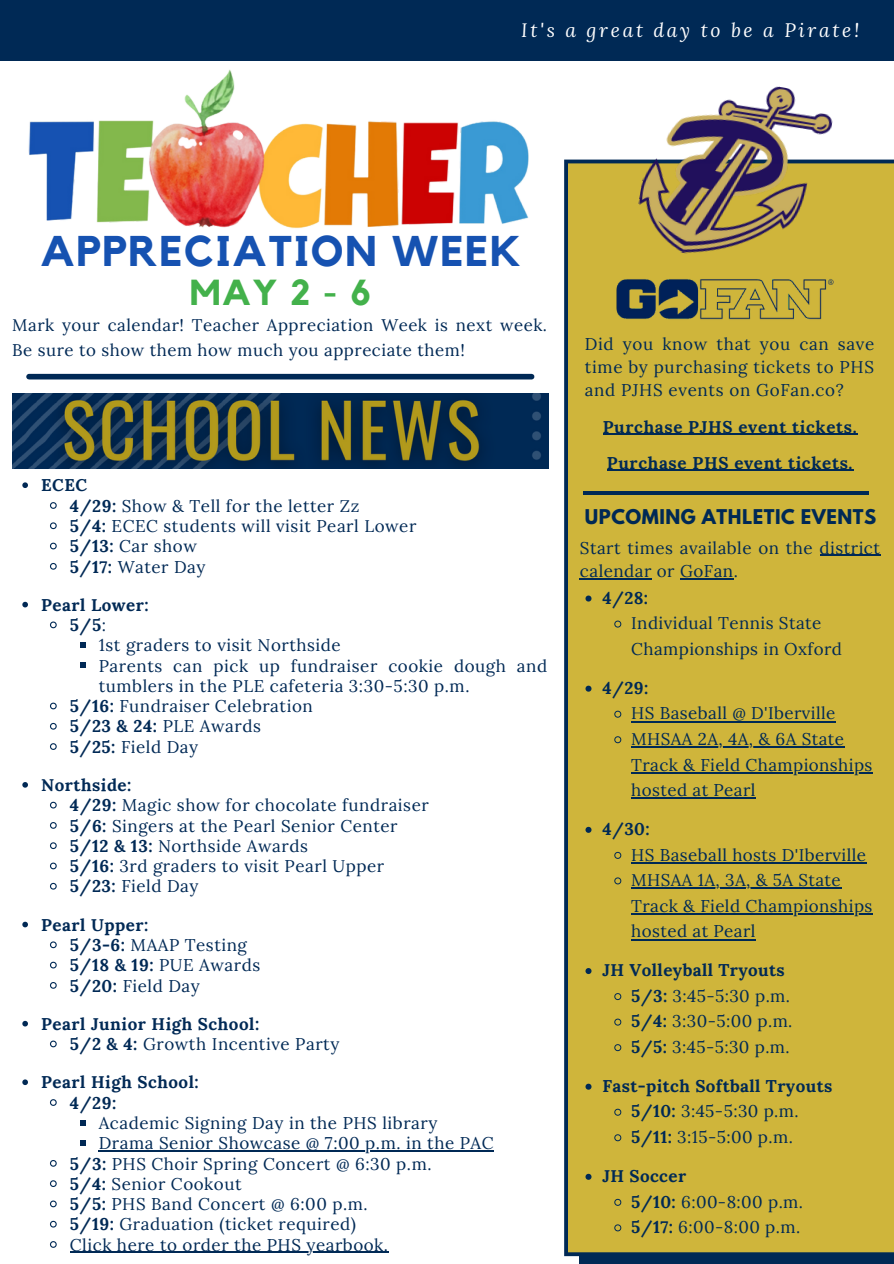
<style>
.page{position:relative;width:894px;height:1264px;background:#fff}
.page>*{position:absolute;margin:0;border:0;box-sizing:border-box;transform-origin:0 0}
.t1{font:700 42.75px "Kollektif";letter-spacing:.04em;color:#1652b1}
.t2{font:700 36px "Kollektif";color:#43b14b}
.t3{font:italic 19.35px "Lora";letter-spacing:.14em;color:#fff}
.t4{font:700 18px "League Spartan";letter-spacing:.03em;color:#002955}
.t5{font:16.95px/25.5px "Lora";letter-spacing:.03em;color:#002955}
.t6{font:700 16.95px "Lora";letter-spacing:.03em;color:#002955}
.t7{font:16.8px/24.8px "Lora";letter-spacing:.03em;color:#002955}
.s1{font-weight:700}
.s2{font-weight:400}
</style>
<div class="page">
<div style="left:564px;top:159px;width:329px;height:1097px;background:#cfb53b"></div>
<img style="left:631px;top:86px;width:205px;height:187px">
<div style="left:0;top:0;width:893px;height:61px;background:#002955"></div>
<img style="left:612px;top:273px;width:225px;height:55px">
<hr style="left:583px;top:491px;width:285px;height:3px;background:#002955">
<img style="left:12px;top:393px;width:536px;height:75px">
<div style="left:29px;top:374px;width:502px;height:5px;background:#002955"></div>
<img style="left:28px;top:69px;width:501px;height:160px">
<svg style="left:585px;top:595px;width:6px;height:6px"></svg>
<svg style="left:613px;top:620px;width:8px;height:8px"></svg>
<svg style="left:585px;top:685px;width:6px;height:6px"></svg>
<svg style="left:613px;top:710px;width:8px;height:8px"></svg>
<hr style="left:631px;top:721px;width:204px;height:1px;background:#002955">
<svg style="left:613px;top:735px;width:8px;height:8px"></svg>
<hr style="left:631px;top:746px;width:213px;height:2px;background:#002955">
<hr style="left:631px;top:772px;width:241px;height:1px;background:#002955">
<hr style="left:631px;top:797px;width:124px;height:2px;background:#002955">
<svg style="left:585px;top:826px;width:6px;height:6px"></svg>
<svg style="left:613px;top:851px;width:8px;height:8px"></svg>
<hr style="left:631px;top:862px;width:235px;height:1px;background:#002955">
<svg style="left:613px;top:877px;width:8px;height:7px"></svg>
<hr style="left:631px;top:887px;width:210px;height:2px;background:#002955">
<hr style="left:631px;top:913px;width:241px;height:1px;background:#002955">
<hr style="left:631px;top:938px;width:124px;height:2px;background:#002955">
<svg style="left:585px;top:968px;width:6px;height:6px"></svg>
<svg style="left:613px;top:992px;width:8px;height:8px"></svg>
<svg style="left:613px;top:1018px;width:8px;height:8px"></svg>
<svg style="left:613px;top:1043px;width:8px;height:8px"></svg>
<svg style="left:585px;top:1083px;width:6px;height:6px"></svg>
<svg style="left:613px;top:1108px;width:8px;height:8px"></svg>
<svg style="left:613px;top:1133px;width:8px;height:8px"></svg>
<svg style="left:585px;top:1173px;width:6px;height:6px"></svg>
<svg style="left:613px;top:1198px;width:8px;height:8px"></svg>
<svg style="left:613px;top:1223px;width:8px;height:8px"></svg>
<svg style="left:22px;top:482px;width:6px;height:6px"></svg>
<svg style="left:50px;top:502px;width:7px;height:7px"></svg>
<svg style="left:50px;top:522px;width:7px;height:8px"></svg>
<svg style="left:50px;top:542px;width:7px;height:8px"></svg>
<svg style="left:50px;top:562px;width:7px;height:8px"></svg>
<svg style="left:22px;top:602px;width:6px;height:5px"></svg>
<svg style="left:50px;top:621px;width:7px;height:8px"></svg>
<svg style="left:80px;top:642px;width:5px;height:6px"></svg>
<svg style="left:80px;top:662px;width:5px;height:6px"></svg>
<svg style="left:50px;top:702px;width:7px;height:8px"></svg>
<svg style="left:50px;top:722px;width:7px;height:8px"></svg>
<svg style="left:50px;top:743px;width:7px;height:7px"></svg>
<svg style="left:22px;top:782px;width:6px;height:5px"></svg>
<svg style="left:50px;top:801px;width:7px;height:8px"></svg>
<svg style="left:50px;top:822px;width:7px;height:7px"></svg>
<svg style="left:50px;top:842px;width:7px;height:7px"></svg>
<svg style="left:50px;top:862px;width:7px;height:8px"></svg>
<svg style="left:50px;top:882px;width:7px;height:8px"></svg>
<svg style="left:22px;top:921px;width:6px;height:6px"></svg>
<svg style="left:50px;top:941px;width:7px;height:8px"></svg>
<svg style="left:50px;top:961px;width:7px;height:8px"></svg>
<svg style="left:50px;top:982px;width:7px;height:7px"></svg>
<svg style="left:22px;top:1020px;width:6px;height:6px"></svg>
<svg style="left:50px;top:1040px;width:7px;height:8px"></svg>
<svg style="left:22px;top:1079px;width:6px;height:6px"></svg>
<svg style="left:50px;top:1099px;width:7px;height:7px"></svg>
<svg style="left:80px;top:1120px;width:5px;height:5px"></svg>
<svg style="left:80px;top:1140px;width:5px;height:5px"></svg>
<hr style="left:99px;top:1150px;width:395px;height:1px;background:#002955">
<svg style="left:50px;top:1160px;width:7px;height:7px"></svg>
<svg style="left:50px;top:1180px;width:7px;height:7px"></svg>
<svg style="left:50px;top:1200px;width:7px;height:8px"></svg>
<svg style="left:50px;top:1220px;width:7px;height:8px"></svg>
<svg style="left:50px;top:1241px;width:7px;height:7px"></svg>
<hr style="left:70px;top:1251px;width:318px;height:1px;background:#002955">
<hr style="left:819px;top:555px;width:61px;height:1px;background:#002955">
<hr style="left:579px;top:578px;width:72px;height:1px;background:#002955">
<hr style="left:680px;top:578px;width:53px;height:1px;background:#002955">
<hr style="left:602px;top:434px;width:255px;height:1px;background:#002955">
<hr style="left:606px;top:470px;width:247px;height:1px;background:#002955">
<p class="t3" style="left:521px;top:17px;width:339px">It's a great day to be a Pirate!</p>
<p class="t1" style="left:40px;top:231px;width:481px">APPRECIATION WEEK</p>
<p class="t2" style="left:190px;top:276px;width:183px">MAY2-6</p>
<p class="t7" style="left:12px;top:312px;width:536px">Mark your calendar! Teacher Appreciation Week is next week.<br>Be sure to show them how much you appreciate them!</p>
<p class="t6" style="left:41px;top:474px;width:48px">ECEC</p>
<p class="t5" style="left:70px;top:492px;width:291px"><span class="s1">4/29:</span> Show &amp; Tell for the letter Zz</p>
<p class="t5" style="left:70px;top:513px;width:348px"><span class="s1">5/4:</span> ECEC students will visit Pearl Lower</p>
<p class="t5" style="left:70px;top:533px;width:128px"><span class="s1">5/13:</span> Car show</p>
<p class="t5" style="left:70px;top:553px;width:137px"><span class="s1">5/17:</span> Water Day</p>
<p class="t6" style="left:41px;top:593px;width:109px">Pearl Lower:</p>
<p class="t6" style="left:70px;top:614px;width:37px">5/5<span class="s2">:</span></p>
<p class="t5" style="left:99px;top:632px;width:243px">1st graders to visit Northside</p>
<p class="t5" style="left:99px;top:655px;width:450px;line-height:20.2px">Parents can pick up fundraiser cookie dough and tumblers in the PLE cafeteria 3:30-5:30 p.m.</p>
<p class="t5" style="left:70px;top:693px;width:244px"><span class="s1">5/16:</span> Fundraiser Celebration</p>
<p class="t5" style="left:70px;top:713px;width:192px"><span class="s1">5/23 &amp; 24:</span> PLE Awards</p>
<p class="t5" style="left:70px;top:733px;width:130px"><span class="s1">5/25:</span> Field Day</p>
<p class="t6" style="left:41px;top:774px;width:92px">Northside:</p>
<p class="t5" style="left:70px;top:792px;width:360px"><span class="s1">4/29:</span> Magic show for chocolate fundraiser</p>
<p class="t5" style="left:70px;top:812px;width:329px"><span class="s1">5/6:</span> Singers at the Pearl Senior Center</p>
<p class="t5" style="left:70px;top:833px;width:239px"><span class="s1">5/12 &amp; 13:</span> Northside Awards</p>
<p class="t5" style="left:70px;top:853px;width:316px"><span class="s1">5/16:</span> 3rd graders to visit Pearl Upper</p>
<p class="t5" style="left:70px;top:873px;width:130px"><span class="s1">5/23:</span> Field Day</p>
<p class="t6" style="left:41px;top:913px;width:109px">Pearl Upper:</p>
<p class="t5" style="left:70px;top:932px;width:178px"><span class="s1">5/3-6:</span> MAAP Testing</p>
<p class="t5" style="left:70px;top:952px;width:192px"><span class="s1">5/18 &amp; 19:</span> PUE Awards</p>
<p class="t5" style="left:70px;top:972px;width:131px"><span class="s1">5/20:</span> Field Day</p>
<p class="t6" style="left:41px;top:1012px;width:220px">Pearl Junior High School:</p>
<p class="t5" style="left:70px;top:1031px;width:271px"><span class="s1">5/2 &amp; 4:</span> Growth Incentive Party</p>
<p class="t6" style="left:41px;top:1071px;width:159px">Pearl High School:</p>
<p class="t6" style="left:70px;top:1091px;width:48px">4/29:</p>
<p class="t5" style="left:99px;top:1110px;width:340px">Academic Signing Day in the PHS library</p>
<p class="t5" style="left:99px;top:1130px;width:396px">Drama Senior Showcase @ 7:00 p.m. in the PAC</p>
<p class="t5" style="left:70px;top:1150px;width:363px"><span class="s1">5/3:</span> PHS Choir Spring Concert @ 6:30 p.m.</p>
<p class="t5" style="left:70px;top:1170px;width:173px"><span class="s1">5/4:</span> Senior Cookout</p>
<p class="t5" style="left:70px;top:1191px;width:299px"><span class="s1">5/5:</span> PHS Band Concert @ 6:00 p.m.</p>
<p class="t5" style="left:70px;top:1211px;width:287px"><span class="s1">5/19:</span> Graduation (ticket required)</p>
<p class="t5" style="left:70px;top:1231px;width:319px">Click here to order the PHS yearbook.</p>
<p class="t5" style="left:584px;top:332px;width:291px;line-height:23px;text-align:justify">Did you know that you can save time by purchasing tickets to PHS and PJHS events on GoFan.co?</p>
<p class="t6" style="left:602px;top:416px;width:255px">Purchase PJHS event tickets.</p>
<p class="t6" style="left:606px;top:452px;width:247px">Purchase PHS event tickets.</p>
<p class="t4" style="left:584px;top:508px;width:293px">UPCOMING ATHLETIC EVENTS</p>
<p class="t5" style="left:579px;top:535px;width:301px;line-height:23.7px">Start times available on the district calendar or GoFan.</p>
<p class="t6" style="left:602px;top:586px;width:47px">4/28:</p>
<p class="t5" style="left:631px;top:610px;width:212px">Individual Tennis State<br>Championships in Oxford</p>
<p class="t6" style="left:602px;top:677px;width:47px">4/29:</p>
<p class="t5" style="left:631px;top:700px;width:206px">HS Baseball @ D'Iberville</p>
<p class="t5" style="left:631px;top:726px;width:243px">MHSAA 2A, 4A, &amp; 6A State<br>Track &amp; Field Championships hosted at Pearl</p>
<p class="t6" style="left:602px;top:818px;width:49px">4/30:</p>
<p class="t5" style="left:631px;top:841px;width:236px">HS Baseball hosts D'Iberville</p>
<p class="t5" style="left:631px;top:867px;width:243px">MHSAA 1A, 3A, &amp; 5A State<br>Track &amp; Field Championships hosted at Pearl</p>
<p class="t6" style="left:602px;top:959px;width:184px">JH Volleyball Tryouts</p>
<p class="t5" style="left:631px;top:982px;width:160px"><span class="s1">5/3:</span> 3:45-5:30 p.m.</p>
<p class="t5" style="left:631px;top:1008px;width:163px"><span class="s1">5/4:</span> 3:30-5:00 p.m.</p>
<p class="t5" style="left:631px;top:1033px;width:160px"><span class="s1">5/5:</span> 3:45-5:30 p.m.</p>
<p class="t6" style="left:602px;top:1074px;width:231px">Fast-pitch Softball Tryouts</p>
<p class="t5" style="left:631px;top:1098px;width:169px"><span class="s1">5/10:</span> 3:45-5:30 p.m.</p>
<p class="t5" style="left:631px;top:1124px;width:163px"><span class="s1">5/11:</span> 3:15-5:00 p.m.</p>
<p class="t6" style="left:602px;top:1164px;width:85px">JH Soccer</p>
<p class="t5" style="left:631px;top:1188px;width:173px"><span class="s1">5/10:</span> 6:00-8:00 p.m.</p>
<p class="t5" style="left:631px;top:1214px;width:170px"><span class="s1">5/17:</span> 6:00-8:00 p.m.</p>
</div>
